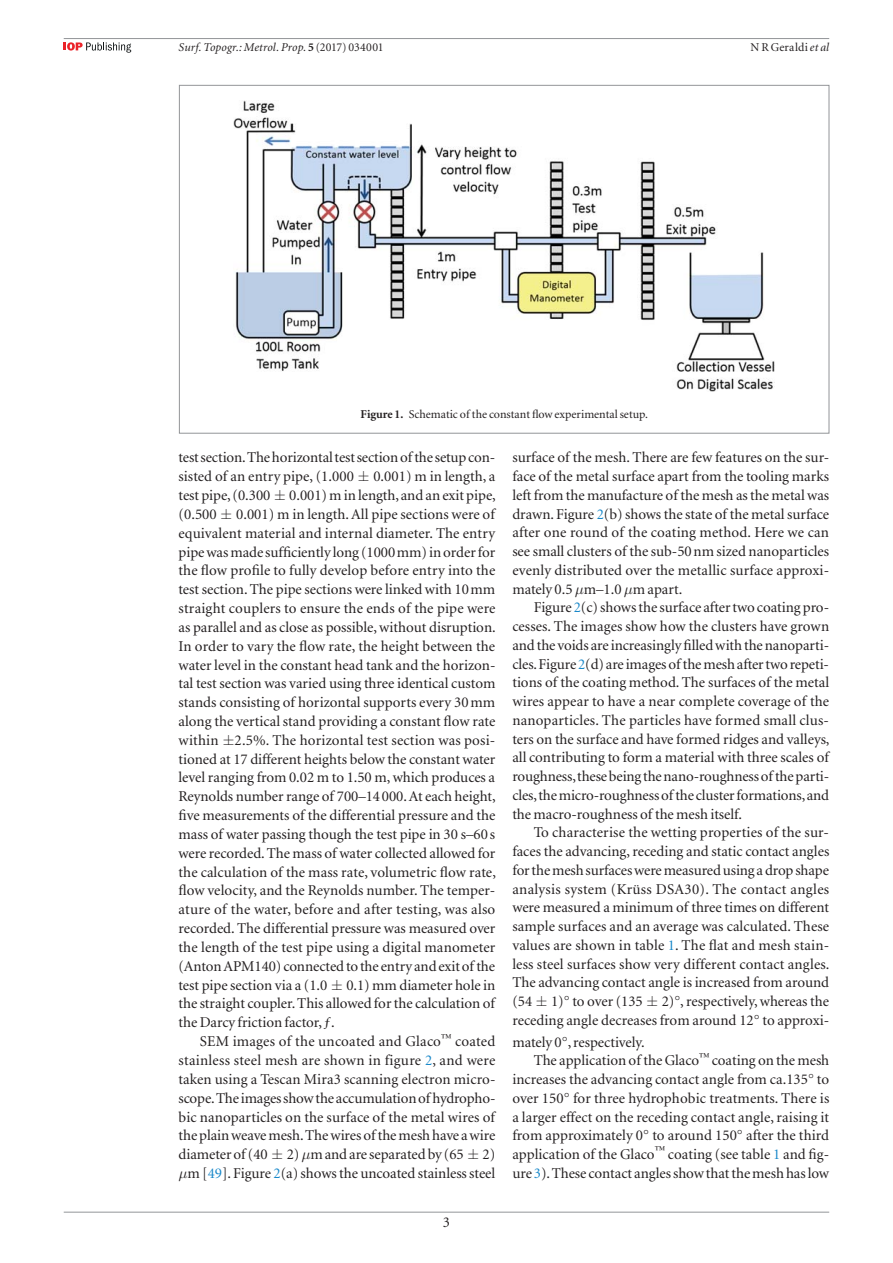
<style>
.page{position:relative;width:893px;height:1263px;background:#fff}
.page>*{position:absolute;margin:0;border:0;box-sizing:border-box;transform-origin:0 0}
.t1{font:15px/18.8px "Minion LT";letter-spacing:-.005em;color:#231f20;text-align:justify}
.t2{font:12px "Minion LT";color:#231f20}
.t3{font:italic 12px "Minion LT";letter-spacing:.01em;color:#231f20}
.t4{font:12px "Minion LT";letter-spacing:.02em;color:#231f20}
.s1{font-weight:700;font-style:normal}
.s2{font-style:normal}
.s3{font-style:italic}
.s4{font-weight:700}
.s5{font-family:"STIX General"}
.s6{color:#1787c9}
</style>
<div class="page">
<hr style="left:64px;top:1212px;width:765px;height:1px;background:#939598">
<hr style="left:64px;top:38px;width:765px;height:1px;background:#939598">
<svg style="left:64px;top:42px;width:67px;height:11px"></svg>
<img style="left:234px;top:100px;width:540px;height:291px">
<p class="t3" style="left:179px;top:42px;width:206px">Surf. Topogr.: Metrol. Prop. <span class="s1">5</span> <span class="s2">(2017) 034001</span></p>
<p class="t4" style="left:750px;top:42px;width:80px">N R Geraldi <span class="s3">et al</span></p>
<p class="t2" style="left:361px;top:410px;width:289px"><span class="s4">Figure 1.</span> Schematic of the constant flow experimental setup.</p>
<p class="t1" style="left:179px;top:450px;width:318px">test section. The horizontal test section of the setup con&shy;sisted of an entry pipe, (1.000</p>
<p class="t1" style="left:373px;top:468px;width:124px">0.001) m in length, a</p>
<p class="t1" style="left:179px;top:487px;width:93px">test pipe, (0.300</p>
<p class="t1" style="left:289px;top:487px;width:208px">0.001) m in length, and an exit pipe,</p>
<p class="t1" style="left:179px;top:506px;width:40px">(0.500</p>
<p class="t1" style="left:178px;top:506px;width:319px;text-indent:58px">0.001) m in length. All pipe sections were of equivalent material and internal diameter. The entry pipe was made sufficiently long (1000 mm) in order for the flow profile to fully develop before entry into the test section. The pipe sections were linked with 10 mm straight couplers to ensure the ends of the pipe were as parallel and as close as possible, without disruption.<br>In order to vary the flow rate, the height between the water level in the constant head tank and the horizon&shy;tal test section was varied using three identical custom stands consisting of horizontal supports every 30 mm along the vertical stand providing a constant flow rate within 2.5%. The horizontal test section was posi&shy;tioned at 17 different heights below the constant water level ranging from 0.02 m to 1.50 m, which produces a Reynolds number range of 700<span class="s5">–</span>14 000. At each height, five measurements of the differential pressure and the mass of water passing though the test pipe in 30 s<span class="s5">–</span>60 s were recorded. The mass of water collected allowed for the calculation of the mass rate, volumetric flow rate, flow velocity, and the Reynolds number. The temper&shy;ature of the water, before and after testing, was also recorded. The differential pressure was measured over the length of the test pipe using a digital manometer (Anton APM140) connected to the entry and exit of the test pipe section via a (1.0</p>
<p class="t1" style="left:178px;top:977px;width:318px;text-indent:168px">0.1) mm diameter hole in the straight coupler. This allowed for the calculation of the Darcy friction factor, ƒ.</p>
<p class="t1" style="left:179px;top:1033px;width:318px;text-indent:21px">SEM images of the uncoated and Glaco<sup>™</sup> coated stainless steel mesh are shown in figure <span class="s6">2</span>, and were taken using a Tescan Mira3 scanning electron micro&shy;scope. The images show the accumulation of hydropho&shy;bic nanoparticles on the surface of the metal wires of the plain weave mesh. The wires of the mesh have a wire diameter of (40</p>
<p class="t1" style="left:187px;top:1146px;width:309px;text-align:right">2)<br>m [<span class="s6">49</span>]. Figure <span class="s6">2</span>(a) shows the uncoated stainless steel</p>
<p class="t1" style="left:287px;top:1146px;width:178px">2) m and are separated by (65</p>
<p class="t1" style="left:443px;top:1214px;width:9px">3</p>
<p class="t1" style="left:512px;top:450px;width:318px">surface of the mesh. There are few features on the sur&shy;face of the metal surface apart from the tooling marks left from the manufacture of the mesh as the metal was drawn. Figure <span class="s6">2</span>(b) shows the state of the metal surface after one round of the coating method. Here we can see small clusters of the sub-50 nm sized nanoparticles evenly distributed over the metallic surface approxi&shy;mately 0.5 m<span class="s5">–</span>1.0 m apart.</p>
<p class="t1" style="left:512px;top:600px;width:319px;text-indent:21px">Figure <span class="s6">2</span>(c) shows the surface after two coating pro&shy;cesses. The images show how the clusters have grown and the voids are increasingly filled with the nanoparti&shy;cles. Figure <span class="s6">2</span>(d) are images of the mesh after two repeti&shy;tions of the coating method. The surfaces of the metal wires appear to have a near complete coverage of the nanoparticles. The particles have formed small clus&shy;ters on the surface and have formed ridges and valleys, all contributing to form a material with three scales of roughness, these being the nano-roughness of the parti&shy;cles, the micro-roughness of the cluster formations, and the macro-roughness of the mesh itself.</p>
<p class="t1" style="left:512px;top:825px;width:319px;text-indent:21px">To characterise the wetting properties of the sur&shy;faces the advancing, receding and static contact angles for the mesh surfaces were measured using a drop shape analysis system (Krüss DSA30). The contact angles were measured a minimum of three times on different sample surfaces and an average was calculated. These values are shown in table <span class="s6">1</span>. The flat and mesh stain&shy;less steel surfaces show very different contact angles.<br>The advancing contact angle is increased from around (54</p>
<p class="t1" style="left:512px;top:993px;width:318px;text-align:right">2)<span class="s5">°</span>, respectively, whereas the<br>receding angle decreases from around 12<span class="s5">°</span> to approxi-</p>
<p class="t1" style="left:512px;top:1034px;width:134px">mately 0<span class="s5">°</span>, respectively.</p>
<p class="t1" style="left:534px;top:1052px;width:297px">The application of the Glaco<sup>™</sup> coating on the mesh</p>
<p class="t1" style="left:512px;top:1071px;width:318px">increases the advancing contact angle from ca.135<span class="s5">°</span> to</p>
<p class="t1" style="left:512px;top:1090px;width:318px">over 150<span class="s5">°</span> for three hydrophobic treatments. There is</p>
<p class="t1" style="left:512px;top:1109px;width:318px">a larger effect on the receding contact angle, raising it</p>
<p class="t1" style="left:512px;top:1127px;width:318px">from approximately 0<span class="s5">°</span> to around 150<span class="s5">°</span> after the third</p>
<p class="t1" style="left:512px;top:1146px;width:318px">application of the Glaco<sup>™</sup> coating (see table <span class="s6">1</span> and fig-</p>
<p class="t1" style="left:512px;top:1165px;width:318px">ure <span class="s6">3</span>). These contact angles show that the mesh has low</p>
<p class="t1" style="left:551px;top:993px;width:93px">1)<span class="s5">°</span> to over (135</p>
</div>
